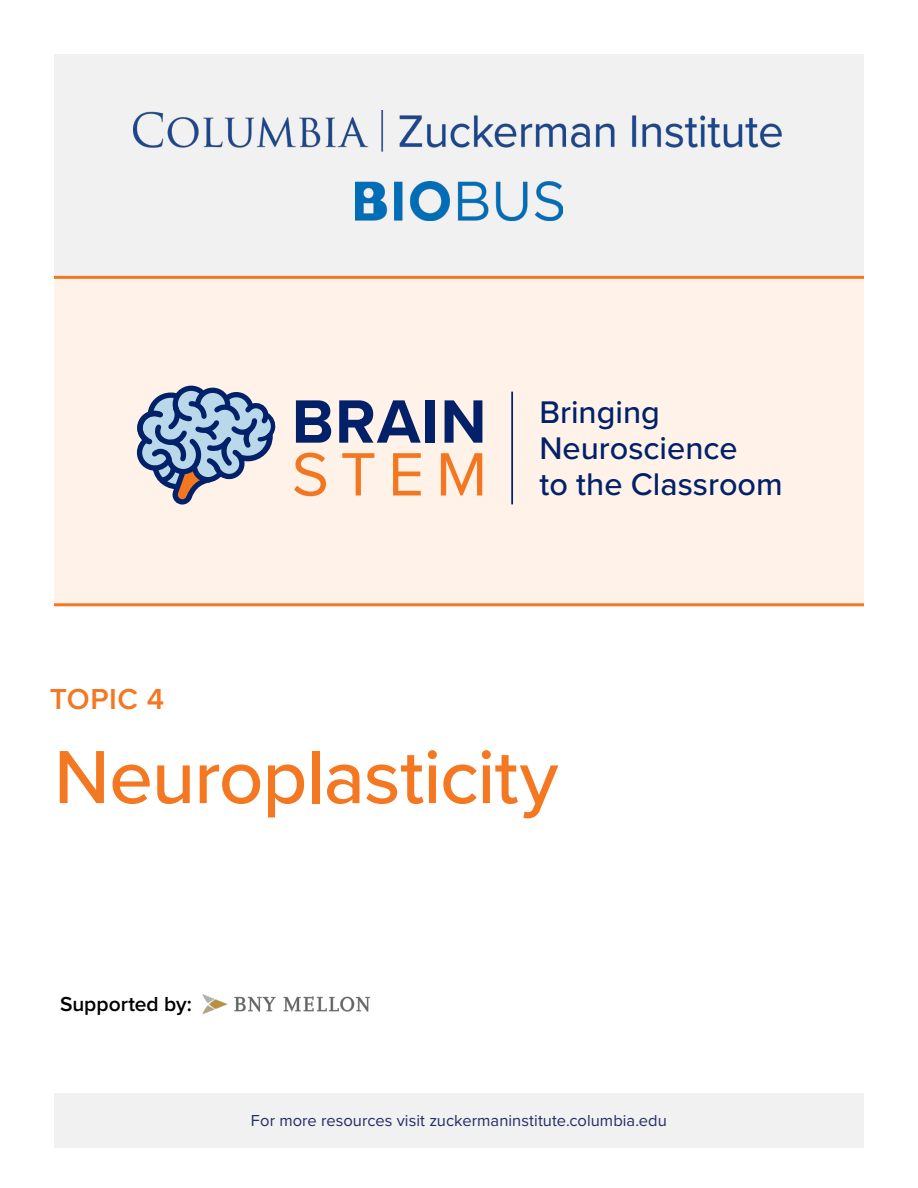
<style>
.page{position:relative;width:918px;height:1188px;background:#fff}
.page>*{position:absolute;margin:0;border:0;box-sizing:border-box;transform-origin:0 0}
.t1{font:500 78px "Proxima Nova";letter-spacing:-.015em;color:#f47721}
.t2{font:700 63.45px "Proxima Nova";letter-spacing:.02em;color:#022169}
.t3{font:63.45px "Proxima Nova";color:#f37721}
.t4{font:500 32.4px/36px "Proxima Nova";color:#022169}
.t5{font:600 30px "Proxima Nova";letter-spacing:.015em;color:#f47721}
.t6{font:600 21px "Proxima Nova";color:#000}
.t7{font:16.5px "Proxima Nova";letter-spacing:.005em;color:#232c64}
</style>
<div class="page">
<div style="left:54px;top:1094px;width:810px;height:54px;background:#f1f1f2"></div>
<div style="left:54px;top:54px;width:810px;height:223px;background:#f1f1f2"></div>
<div style="left:54px;top:277px;width:810px;height:328px;background:#fff2e8"></div>
<hr style="left:54px;top:276px;width:810px;height:3px;background:#f47721">
<hr style="left:54px;top:603px;width:810px;height:3px;background:#f47721">
<img style="left:133px;top:111px;width:649px;height:40px">
<img style="left:355px;top:182px;width:208px;height:38px">
<svg style="left:136px;top:385px;width:140px;height:120px"></svg>
<hr style="left:511px;top:392px;width:2px;height:112px;background:#022169">
<img style="left:203px;top:994px;width:167px;height:20px">
<h3 class="t5" style="left:50px;top:677px;width:116px">TOPIC 4</h3>
<h2 class="t2" style="left:292px;top:374px;width:196px">BRAIN</h2>
<h2 class="t3" style="left:292px;top:427px;width:197px">STEM</h2>
<h3 class="t4" style="left:539px;top:393px;width:245px">Bringing<br>Neuroscience<br>to the Classroom</h3>
<h1 class="t1" style="left:54px;top:719px;width:506px">Neuroplasticity</h1>
<p class="t6" style="left:60px;top:988px;width:133px">Supported by:</p>
<p class="t7" style="left:251px;top:1108px;width:417px">For more resources visit zuckermaninstitute.columbia.edu</p>
</div>
